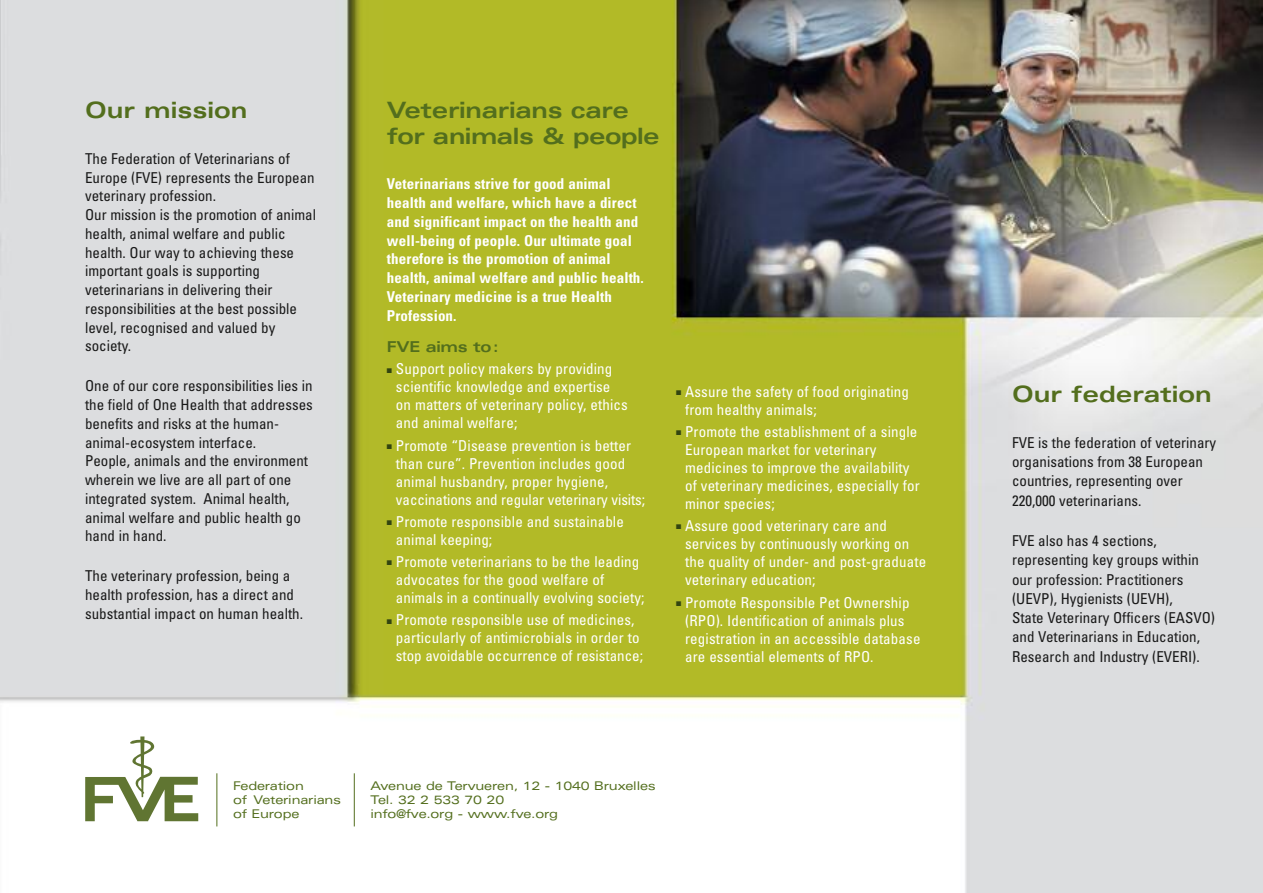
<style>
.page{position:relative;width:1263px;height:893px;background:#fff}
.page>*{position:absolute;margin:0;border:0;box-sizing:border-box;transform-origin:0 0}
.t1{font:700 expanded 22.5px/25.5px "Univers";letter-spacing:-.015em;color:#536e1d}
.t2{font:condensed 15px/18px "Univers";letter-spacing:.01em;color:#fff}
.t3{font:condensed 15px/18.8px "Univers";color:#191919}
.t4{font:700 condensed 15px/18.8px "Univers";letter-spacing:.01em;color:#fff}
.t5{font:700 expanded 15px "Univers";letter-spacing:-.02em;color:#536e1d}
.t6{font:expanded 12px/14.2px "Univers";letter-spacing:-.015em;color:#536e1d}
.s1{color:#324410}
</style>
<div class="page">
<img style="left:0;top:0;width:1263px;height:893px">
<hr style="left:354px;top:773px;width:1px;height:53px;background:#536e1d">
<svg style="left:85px;top:736px;width:113px;height:85px"></svg>
<hr style="left:216px;top:773px;width:1px;height:53px;background:#536e1d">
<h1 class="t1" style="left:85px;top:100px;width:164px">Our mission</h1>
<h1 class="t1" style="left:387px;top:100px;width:274px">Veterinarians care for animals &amp; people</h1>
<p class="t3" style="left:85px;top:150px;width:233px">The Federation of Veterinarians of<br>Europe (FVE) represents the European veterinary profession.<br>Our mission is the promotion of animal health, animal welfare and public health. Our way to achieving these important goals is supporting veterinarians in delivering their responsibilities at the best possible level, recognised and valued by society.</p>
<p class="t3" style="left:85px;top:378px;width:229px">One of our core responsibilities lies in the field of One Health that addresses benefits and risks at the human&shy;animal-ecosystem interface.<br>People, animals and the environment wherein we live are all part of one integrated system. Animal health, animal welfare and public health go hand in hand.</p>
<p class="t3" style="left:85px;top:568px;width:219px">The veterinary profession, being a health profession, has a direct and substantial impact on human health.</p>
<p class="t4" style="left:387px;top:176px;width:258px">Veterinarians strive for good animal health and welfare, which have a direct and significant impact on the health and well-being of people. Our ultimate goal therefore is the promotion of animal health, animal welfare and public health.<br>Veterinary medicine is a true Health Profession.</p>
<p class="t5" style="left:387px;top:341px;width:113px">FVE aims to:</p>
<p class="t2" style="left:396px;top:361px;width:233px;text-indent:-9px"><span class="s1">■</span> Support policy makers by providing scientific knowledge and expertise on matters of veterinary policy, ethics and animal welfare;</p>
<p class="t2" style="left:396px;top:438px;width:251px;text-indent:-9px"><span class="s1">■</span> Promote “Disease prevention is better than cure”. Prevention includes good animal husbandry, proper hygiene, vaccinations and regular veterinary visits;</p>
<p class="t2" style="left:396px;top:514px;width:229px;text-indent:-9px"><span class="s1">■</span> Promote responsible and sustainable animal keeping;</p>
<p class="t2" style="left:396px;top:554px;width:250px;text-indent:-9px"><span class="s1">■</span> Promote veterinarians to be the leading advocates for the good welfare of animals in a continually evolving society;</p>
<p class="t2" style="left:387px;top:612px;width:258px;text-align:center"><span class="s1">■</span> Promote responsible use of medicines, particularly of antimicrobials in order to stop avoidable occurrence of resistance;</p>
<p class="t2" style="left:685px;top:384px;width:225px;text-indent:-9px"><span class="s1">■</span> Assure the safety of food originating from healthy animals;</p>
<p class="t2" style="left:685px;top:424px;width:236px;text-indent:-9px"><span class="s1">■</span> Promote the establishment of a single European market for veterinary medicines to improve the availability of veterinary medicines, especially for minor species;</p>
<p class="t2" style="left:685px;top:518px;width:243px;text-indent:-9px"><span class="s1">■</span> Assure good veterinary care and services by continuously working on the quality of under- and post-graduate veterinary education;</p>
<p class="t2" style="left:685px;top:594px;width:237px;text-indent:-9px"><span class="s1">■</span> Promote Responsible Pet Ownership (RPO). Identification of animals plus registration in an accessible database are essential elements of RPO.</p>
<p class="t6" style="left:233px;top:779px;width:110px">Federation<br>of Veterinarians of Europe</p>
<p class="t6" style="left:370px;top:779px;width:287px">Avenue de Tervueren, 12 - 1040 Bruxelles<br>Tel. 32 2 533 70 20<br>info@fve.org - www.fve.org</p>
<h1 class="t1" style="left:1012px;top:383px;width:201px">Our federation</h1>
<p class="t3" style="left:1012px;top:434px;width:206px;line-height:19.2px">FVE is the federation of veterinary organisations from 38 European countries, representing over<br>220,000 veterinarians.</p>
<p class="t3" style="left:1012px;top:532px;width:204px;line-height:19.2px">FVE also has 4 sections, representing key groups within our profession: Practitioners (UEVP), Hygienists (UEVH),<br>State Veterinary Officers (EASVO) and Veterinarians in Education,<br>Research and Industry (EVERI).</p>
</div>
